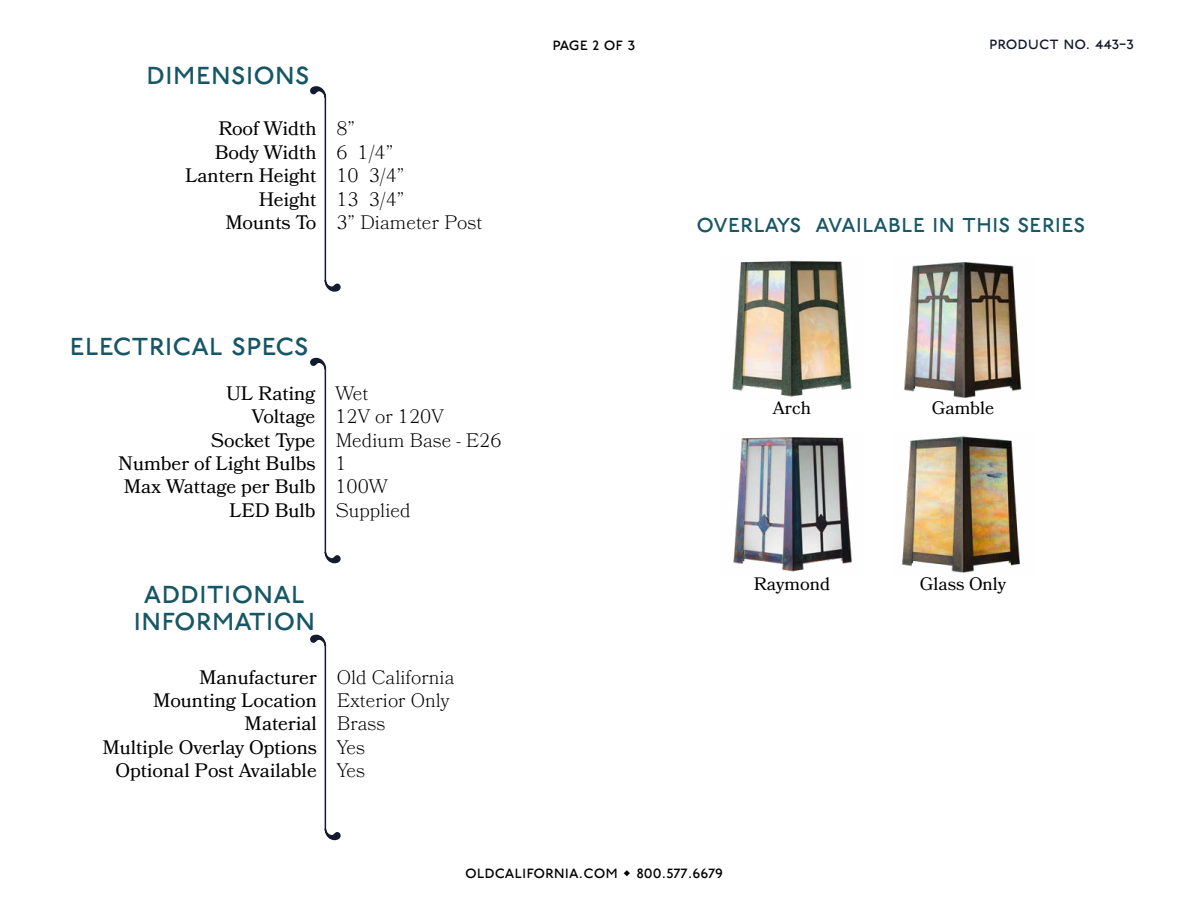
<style>
.page{position:relative;width:1188px;height:918px;background:#fff}
.page>*{position:absolute;margin:0;border:0;box-sizing:border-box;transform-origin:0 0}
.t1{font:33px/27px "P22 Underground Bk P";color:#175765;text-align:center}
.t2{font:27px "P22 Underground Bk P";color:#195765}
.t3{font:19.5px/23.4px "Bookmania";color:#000;text-align:right}
.t4{font:300 19.5px/23.4px "Bookmania";color:#000}
.t5{font:18px "P22 Underground Bk P";color:#000}
.t6{font:18px "Bookmania";color:#000}
.t7{font:18px "P22 Underground Bk P";color:#131a2d}
</style>
<div class="page">
<hr style="left:325px;top:98px;width:1px;height:182px;background:#131b2e">
<svg style="left:324px;top:279px;width:17px;height:13px"></svg>
<svg style="left:310px;top:86px;width:17px;height:13px"></svg>
<hr style="left:325px;top:369px;width:1px;height:183px;background:#131b2e">
<svg style="left:324px;top:550px;width:17px;height:14px"></svg>
<svg style="left:310px;top:358px;width:17px;height:13px"></svg>
<hr style="left:325px;top:646px;width:1px;height:182px;background:#131b2e">
<svg style="left:324px;top:827px;width:17px;height:13px"></svg>
<svg style="left:310px;top:634px;width:17px;height:14px"></svg>
<img style="left:902px;top:436px;width:118px;height:137px">
<img style="left:733px;top:437px;width:119px;height:135px">
<img style="left:903px;top:262px;width:119px;height:136px">
<img style="left:732px;top:260px;width:120px;height:137px">
<h1 class="t1" style="left:146px;top:61px;width:165px">dimensions</h1>
<p class="t3" style="left:185px;top:117px;width:133px">Roof Width<br>Body Width<br>Lantern Height<br>Height<br>Mounts To</p>
<p class="t4" style="left:336px;top:117px;width:147px">8”<br>6 1/4”<br>10 3/4”<br>13 3/4”<br>3” Diameter Post</p>
<p class="t5" style="left:552px;top:33px;width:85px">page 2 of 3</p>
<p class="t7" style="left:989px;top:33px;width:146px">product no. 443-3</p>
<h2 class="t2" style="left:696px;top:208px;width:391px">overlays available in this series</h2>
<h1 class="t1" style="left:70px;top:332px;width:241px">electrical specs</h1>
<p class="t3" style="left:118px;top:381px;width:199px">UL Rating<br>Voltage<br>Socket Type<br>Number of Light Bulbs<br>Max Wattage per Bulb<br>LED Bulb</p>
<p class="t4" style="left:335px;top:381px;width:168px">Wet<br>12V or 120V<br>Medium Base - E26<br>1<br>100W<br>Supplied</p>
<h1 class="t1" style="left:133px;top:580px;width:183px">additional information</h1>
<p class="t3" style="left:102px;top:665px;width:216px">Manufacturer<br>Mounting Location<br>Material<br>Multiple Overlay Options<br>Optional Post Available</p>
<p class="t4" style="left:337px;top:665px;width:119px">Old California<br>Exterior Only<br>Brass<br>Yes<br>Yes</p>
<p class="t6" style="left:773px;top:398px;width:40px">Arch</p>
<p class="t6" style="left:932px;top:398px;width:64px">Gamble</p>
<p class="t6" style="left:754px;top:573px;width:78px">Raymond</p>
<p class="t6" style="left:920px;top:573px;width:88px">Glass Only</p>
<p class="t5" style="left:465px;top:861px;width:259px">oldcalifornia.com • 800.577.6679</p>
</div>
